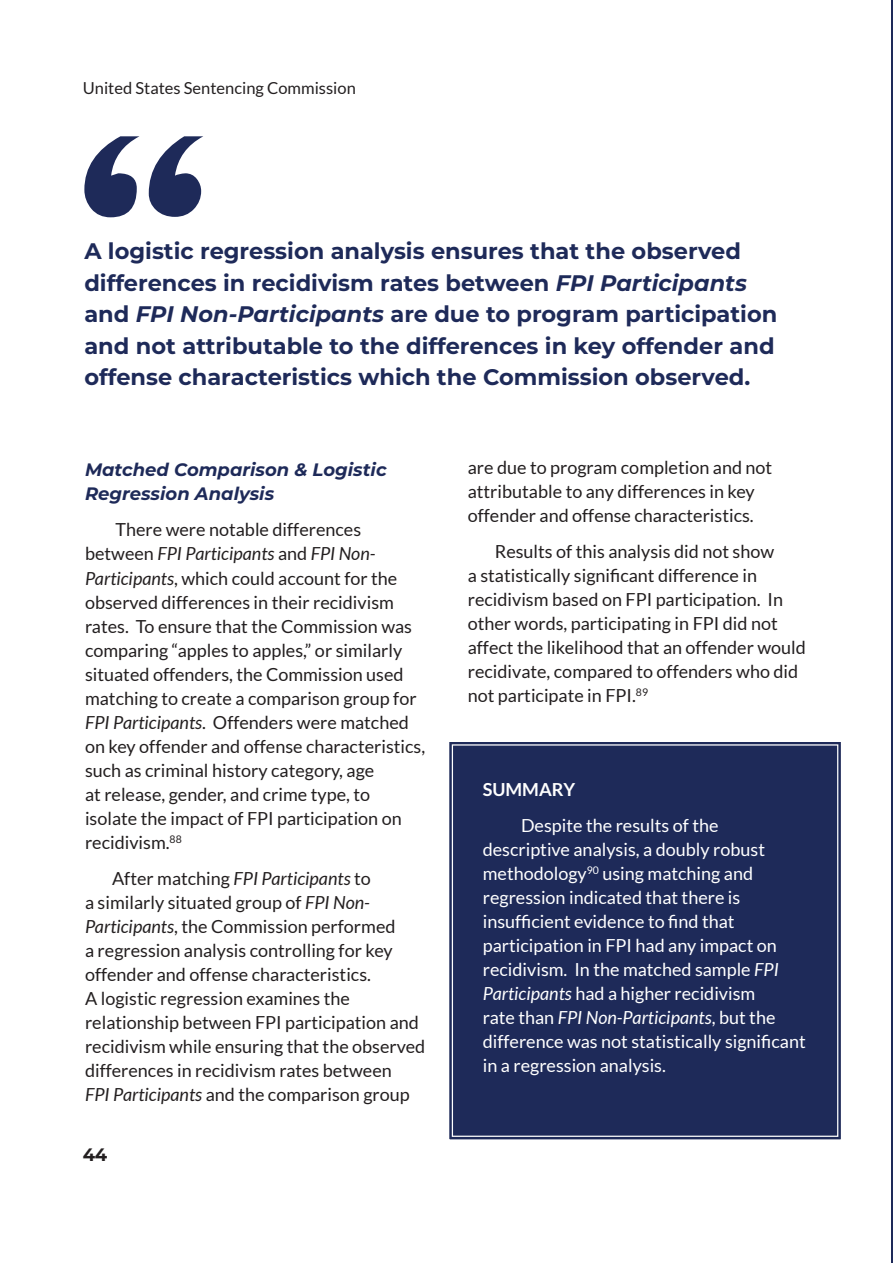
<style>
.page{position:relative;width:893px;height:1263px;background:#fff}
.page>*{position:absolute;margin:0;border:0;box-sizing:border-box;transform-origin:0 0}
.Subheader{font:700 22.5px/31.5px "Montserrat";color:#1e2a59}
.t1{font:18px/24px "Lato";color:#231f20}
.t2{font:18px/24px "Lato";color:#fff}
.Sub-subheader{font:italic 700 18px/24px "Montserrat";color:#1e2a59}
.t3{font:700 18px "Lato";color:#fff}
.t4{font:700 18px "Montserrat";color:#231f20}
.t5{font:16.5px "Lato";color:#231f20}
.s1{font-style:italic}
</style>
<div class="page">
<svg style="left:84px;top:136px;width:119px;height:81px"></svg>
<div style="left:449px;top:742px;width:392px;height:398px;background:#1e2a59"></div>
<div style="left:452px;top:744px;width:386px;height:393px;border:1px solid #fff"></div>
<hr style="left:891px;top:0;width:2px;height:1263px;background:#1e2a59">
<p class="t5" style="left:83px;top:79px;width:275px">United States Sentencing Commission</p>
<p class="Subheader" style="left:84px;top:234px;width:694px">A logistic regression analysis ensures that the observed differences in recidivism rates between <span class="s1">FPI Participants </span>and <span class="s1">FPI Non-Participants</span> are due to program participation and not attributable to the differences in key offender and offense characteristics which the Commission observed.</p>
<p class="Sub-subheader" style="left:85px;top:457px;width:303px">Matched Comparison &amp; Logistic<br>Regression Analysis</p>
<p class="t1" style="left:85px;top:518px;width:342px;text-indent:30px">There were notable differences between <span class="s1">FPI Participants</span> and <span class="s1">FPI Non-Participants</span>, which could account for the observed differences in their recidivism rates. To ensure that the Commission was comparing “apples to apples,” or similarly situated offenders, the Commission used matching to create a comparison group for <span class="s1">FPI Participants</span>. Offenders were matched on key offender and offense characteristics, such as criminal history category, age<br>at release, gender, and crime type, to isolate the impact of FPI participation on recidivism.<sup>88</sup></p>
<p class="t1" style="left:85px;top:866px;width:342px;text-indent:27px">After matching <span class="s1">FPI Participants</span> to<br>a similarly situated group of <span class="s1">FPI Non-Participants</span>, the Commission performed<br>a regression analysis controlling for key offender and offense characteristics.<br>A logistic regression examines the relationship between FPI participation and recidivism while ensuring that the observed differences in recidivism rates between<br><span class="s1">FPI Participants</span> and the comparison group</p>
<p class="t4" style="left:83px;top:1142px;width:26px">44</p>
<p class="t1" style="left:468px;top:455px;width:306px">are due to program completion and not attributable to any differences in key offender and offense characteristics.</p>
<p class="t1" style="left:468px;top:539px;width:340px;text-indent:27px">Results of this analysis did not show<br>a statistically significant difference in recidivism based on FPI participation. In other words, participating in FPI did not affect the likelihood that an offender would recidivate, compared to offenders who did not participate in FPI.<sup>89</sup></p>
<p class="t3" style="left:483px;top:779px;width:94px">SUMMARY</p>
<p class="t2" style="left:483px;top:813px;width:324px;text-indent:38px">Despite the results of the descriptive analysis, a doubly robust methodology<sup>90</sup> using matching and regression indicated that there is insufficient evidence to find that participation in FPI had any impact on recidivism. In the matched sample <span class="s1">FPI Participants</span> had a higher recidivism<br>rate than <span class="s1">FPI Non-Participants</span>, but the difference was not statistically significant in a regression analysis.</p>
</div>
